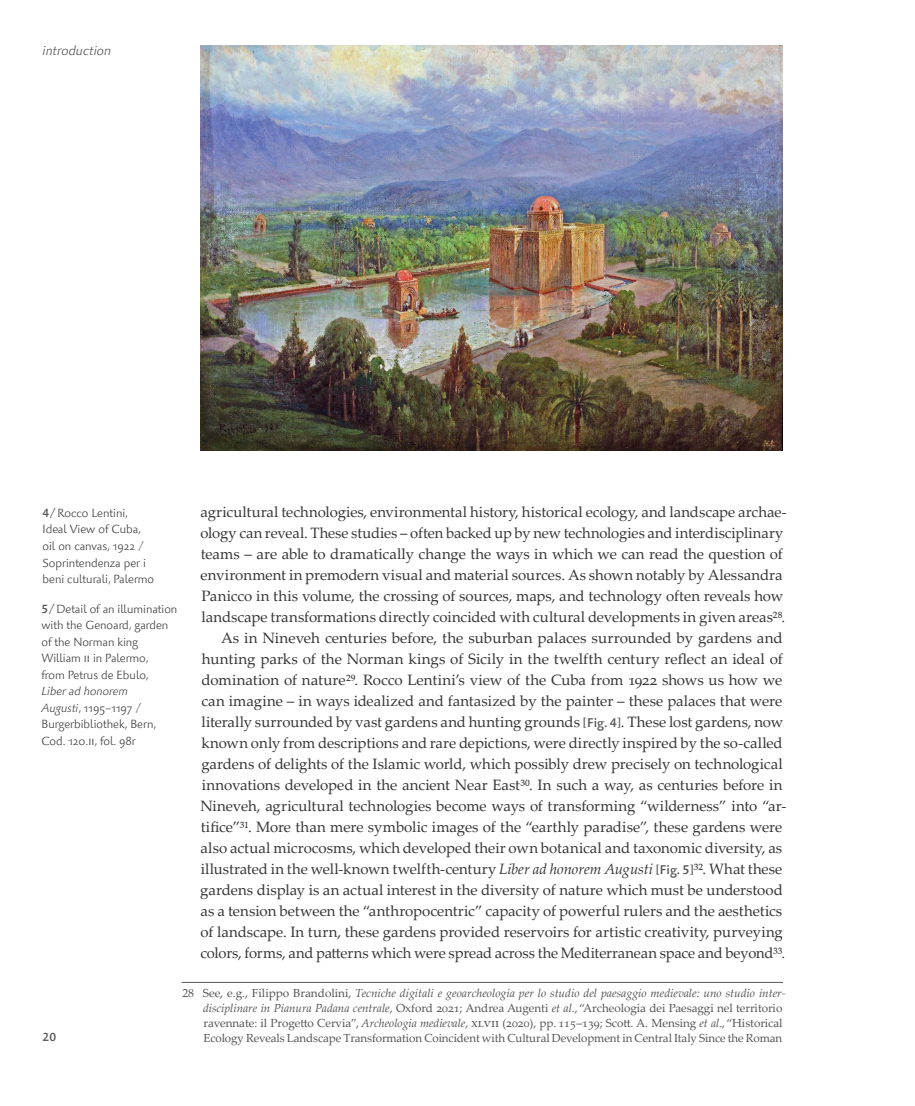
<style>
.page{position:relative;width:915px;height:1106px;background:#fff}
.page>*{position:absolute;margin:0;border:0;box-sizing:border-box;transform-origin:0 0}
.BODY_text{font:15px/21px "Palatino Linotype";letter-spacing:-.005em;color:#373636}
.t1{font:italic 300 13.5px "Palatino Sans Com";letter-spacing:.005em;color:#474746}
.t2{font:300 12px/16.5px "Palatino Sans Com";color:#373636}
.t3{font:500 12px "Palatino Sans Com";color:#575756}
.t4{font:11.7px/15px "Palatino Linotype";letter-spacing:-.005em;color:#555454}
.s1{font-weight:500;color:#575756}
.s2{font-size:13.5px}
.s3{font-style:italic}
.s4{font-family:"Palatino Sans Com";font-weight:500;font-size:12.75px;color:#575756}
.s5{font-size:13.2px}
</style>
<div class="page">
<img style="left:200px;top:46px;width:581px;height:405px">
<hr style="left:181px;top:982px;width:601px;height:1px;background:#555454">
<p class="t1" style="left:43px;top:43px;width:70px">introduction</p>
<p class="t2" style="left:43px;top:505px;width:113px"><span class="s1">4/</span>Rocco Lentini,<br>Ideal View of Cuba, oil on canvas, 1922 /<br>Soprintendenza per i beni culturali, Palermo</p>
<p class="t2" style="left:41px;top:600px;width:137px"><span class="s1">5/</span>Detail of an illumination with the Genoard, garden of the Norman king<br>William <span class="s2">ii</span> in Palermo,<br>from Petrus de Ebulo,<br><span class="s3">Liber ad honorem<br>Augusti</span>, 1195–1197 /<br>Burgerbibliothek, Bern,<br>Cod. 120.<span class="s2">ii</span>, fol. 98r</p>
<p class="BODY_text" style="left:200px;top:501px;width:587px">agricultural technologies, environmental history, historical ecology, and landscape archae&shy;ology can reveal. These studies – often backed up by new technologies and interdisciplinary teams – are able to dramatically change the ways in which we can read the question of environment in premodern visual and material sources. As shown notably by Alessandra Panicco in this volume, the crossing of sources, maps, and technology often reveals how landscape transformations directly coincided with cultural developments in given areas28.</p>
<p class="BODY_text" style="left:200px;top:627px;width:587px;text-indent:21px">As in Nineveh centuries before, the suburban palaces surrounded by gardens and hunting parks of the Norman kings of Sicily in the twelfth century reflect an ideal of domination of nature29. Rocco Lentini’s view of the Cuba from 1922 shows us how we can imagine – in ways idealized and fantasized by the painter – these palaces that were literally surrounded by vast gardens and hunting grounds <span class="s4">[Fig. 4]</span>. These lost gardens, now known only from descriptions and rare depictions, were directly inspired by the so-called gardens of delights of the Islamic world, which possibly drew precisely on technological innovations developed in the ancient Near East30. In such a way, as centuries before in Nineveh, agricultural technologies become ways of transforming “wilderness” into “ar&shy;tifice”31. More than mere symbolic images of the “earthly paradise”, these gardens were also actual microcosms, which developed their own botanical and taxonomic diversity, as illustrated in the well-known twelfth-century <span class="s3">Liber ad honorem Augusti</span> <span class="s4">[Fig. 5]</span>32. What these gardens display is an actual interest in the diversity of nature which must be understood as a tension between the “anthropocentric” capacity of powerful rulers and the aesthetics of landscape. In turn, these gardens provided reservoirs for artistic creativity, purveying colors, forms, and patterns which were spread across the Mediterranean space and beyond33.</p>
<p class="t3" style="left:43px;top:1029px;width:15px">20</p>
<p class="t4" style="left:203px;top:985px;width:584px;text-indent:-21px">28 See, e.g., Filippo Brandolini, <span class="s3">Tecniche digitali e geoarcheologia per lo studio del paesaggio medievale: uno studio inter&shy;disciplinare in Pianura Padana centrale</span>, Oxford 2021; Andrea Augenti <span class="s3">et al</span>., “Archeologia dei Paesaggi nel territorio ravennate: il Progetto Cervia”, <span class="s3">Archeologia medievale</span>, <span class="s5">xlvii</span> (2020), pp. 115–139; Scott. A. Mensing <span class="s3">et al</span>., “Historical Ecology Reveals Landscape Transformation Coincident with Cultural Development in Central Italy Since the Roman</p>
</div>
